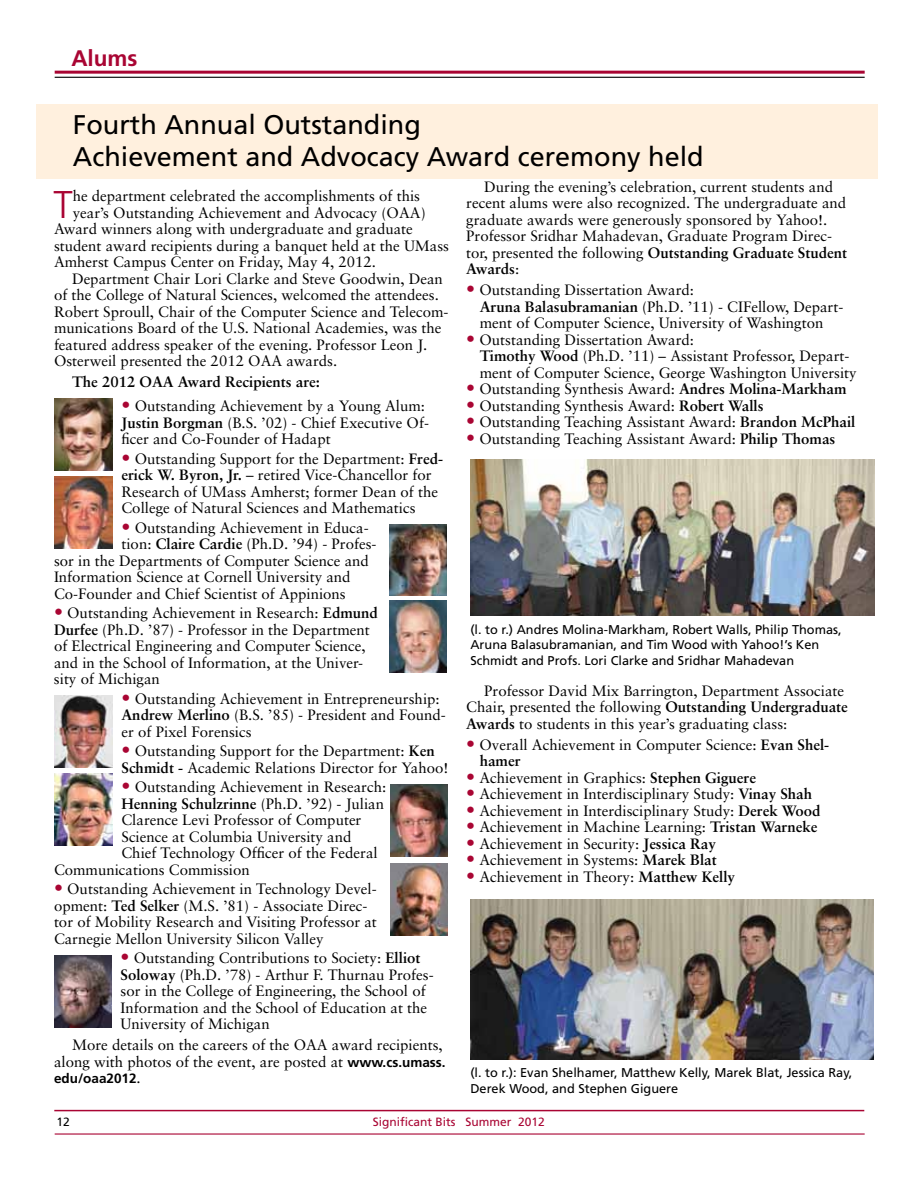
<style>
.page{position:relative;width:918px;height:1188px;background:#fff}
.page>*{position:absolute;margin:0;border:0;box-sizing:border-box;transform-origin:0 0}
.t1{font:300 38.7px "Frutiger";color:#a90533}
.t2{font:27px/32.4px "Frutiger";color:#000}
.t3{font:700 22.5px "Frutiger";color:#a90533}
.t4{font:15px/16.5px "Sabon";color:#000}
.t5{font:700 15px "Sabon";color:#000}
.t6{font:700 13.5px "Frutiger";color:#000}
.t7{font:12.75px/15.3px "Frutiger";color:#000}
.t8{font:12px "Frutiger";color:#a90533}
.t9{font:12px "Frutiger";color:#000}
.s1{font-size:18px;color:#a90533}
.s2{font-weight:700}
.s3{font-weight:400}
.s4{font-family:"Frutiger";font-weight:700;font-size:13.5px}
.s5{font-family:"Sabon";font-weight:400;font-size:15px}
</style>
<div class="page">
<hr style="left:55px;top:71px;width:810px;height:3px;background:#a90533">
<hr style="left:55px;top:77px;width:810px;height:1px;background:#000">
<hr style="left:54px;top:1110px;width:810px;height:1px;background:#a90533">
<hr style="left:55px;top:1133px;width:810px;height:2px;background:#a90533">
<div style="left:37px;top:104px;width:841px;height:74px;background:#fff0de"></div>
<img style="left:470px;top:459px;width:405px;height:156px">
<img style="left:471px;top:899px;width:403px;height:161px">
<img style="left:55px;top:399px;width:57px;height:72px">
<img style="left:55px;top:695px;width:57px;height:72px">
<img style="left:55px;top:476px;width:57px;height:72px">
<img style="left:55px;top:774px;width:57px;height:72px">
<img style="left:389px;top:525px;width:58px;height:71px">
<img style="left:390px;top:785px;width:58px;height:72px">
<img style="left:389px;top:601px;width:58px;height:72px">
<img style="left:390px;top:863px;width:58px;height:72px">
<img style="left:54px;top:956px;width:58px;height:72px">
<h3 class="t3" style="left:71px;top:45px;width:68px">Alums</h3>
<h2 class="t2" style="left:73px;top:108px;width:632px">Fourth Annual Outstanding<br>Achievement and Advocacy Award ceremony held</h2>
<h1 class="t1" style="left:54px;top:183px;width:20px">T</h1>
<p class="t4" style="left:73px;top:188px;width:349px">he department celebrated the accomplishments of this</p>
<p class="t4" style="left:73px;top:204px;width:354px">year’s Outstanding Achievement and Advocacy (OAA)</p>
<p class="t4" style="left:54px;top:221px;width:360px">Award winners along with undergraduate and graduate</p>
<p class="t4" style="left:54px;top:237px;width:397px">student award recipients during a banquet held at the UMass</p>
<p class="t4" style="left:54px;top:254px;width:324px">Amherst Campus Center on Friday, May 4, 2012.</p>
<p class="t4" style="left:72px;top:270px;width:372px">Department Chair Lori Clarke and Steve Goodwin, Dean</p>
<p class="t4" style="left:54px;top:287px;width:386px">of the College of Natural Sciences, welcomed the attendees.</p>
<p class="t4" style="left:54px;top:303px;width:396px">Robert Sproull, Chair of the Computer Science and Telecom-</p>
<p class="t4" style="left:54px;top:320px;width:389px">munications Board of the U.S. National Academies, was the</p>
<p class="t4" style="left:54px;top:336px;width:375px">featured address speaker of the evening. Professor Leon J.</p>
<p class="t4" style="left:54px;top:353px;width:285px">Osterweil presented the 2012 OAA awards.</p>
<p class="t5" style="left:72px;top:373px;width:250px">The 2012 OAA Award Recipients are:</p>
<p class="t4" style="left:122px;top:398px;width:309px"><span class="s1">•</span> Outstanding Achievement by a Young Alum:<br><span class="s2">Justin Borgman</span> (B.S. ’02) - Chief Executive Of&shy;ficer and Co-Founder of Hadapt</p>
<p class="t4" style="left:122px;top:450px;width:323px"><span class="s1">•</span> Outstanding Support for the Department: <span class="s2">Fred&shy;erick W. Byron, Jr.</span> – retired Vice-Chancellor for Research of UMass Amherst; former Dean of the College of Natural Sciences and Mathematics</p>
<p class="t4" style="left:122px;top:519px;width:249px"><span class="s1">•</span> Outstanding Achievement in Educa-</p>
<p class="t4" style="left:122px;top:536px;width:257px">tion: <span class="s2">Claire Cardie</span> (Ph.D. ’94) - Profes-</p>
<p class="t4" style="left:54px;top:552px;width:316px">sor in the Departments of Computer Science and</p>
<p class="t4" style="left:54px;top:569px;width:298px">Information Science at Cornell University and</p>
<p class="t4" style="left:54px;top:585px;width:293px">Co-Founder and Chief Scientist of Appinions</p>
<p class="t4" style="left:54px;top:605px;width:325px"><span class="s1">•</span> Outstanding Achievement in Research: <span class="s2">Edmund Durfee</span> (Ph.D. ’87) - Professor in the Department of Electrical Engineering and Computer Science, and in the School of Information, at the Univer&shy;sity of Michigan</p>
<p class="t4" style="left:122px;top:690px;width:326px"><span class="s1">•</span> Outstanding Achievement in Entrepreneurship:<br><span class="s2">Andrew Merlino</span> (B.S. ’85) - President and Found&shy;er of Pixel Forensics</p>
<p class="t4" style="left:122px;top:743px;width:328px"><span class="s1">•</span> Outstanding Support for the Department: <span class="s2">Ken<br>Schmidt -</span> Academic Relations Director for Yahoo!</p>
<p class="t4" style="left:122px;top:779px;width:266px"><span class="s1">•</span> Outstanding Achievement in Research:</p>
<p class="t5" style="left:122px;top:794px;width:264px">Henning Schulzrinne <span class="s3">(Ph.D. ’92) - Julian</span></p>
<p class="t4" style="left:122px;top:812px;width:241px">Clarence Levi Professor of Computer</p>
<p class="t4" style="left:122px;top:828px;width:232px">Science at Columbia University and</p>
<p class="t4" style="left:122px;top:845px;width:258px">Chief Technology Officer of the Federal</p>
<p class="t4" style="left:54px;top:861px;width:197px">Communications Commission</p>
<p class="t4" style="left:54px;top:881px;width:324px"><span class="s1">•</span> Outstanding Achievement in Technology Devel&shy;opment: <span class="s2">Ted Selker</span> (M.S. ’81) - Associate Direc&shy;tor of Mobility Research and Visiting Professor at Carnegie Mellon University Silicon Valley</p>
<p class="t4" style="left:121px;top:950px;width:315px"><span class="s1">•</span> Outstanding Contributions to Society: <span class="s2">Elliot Soloway</span> (Ph.D. ’78) - Arthur F. Thurnau Profes&shy;sor in the College of Engineering, the School of Information and the School of Education at the University of Michigan</p>
<p class="t4" style="left:54px;top:1037px;width:393px;text-align:right">More details on the careers of the OAA award recipients, along with photos of the event, are posted at <span class="s4">www.cs.umass.</span></p>
<p class="t6" style="left:54px;top:1071px;width:88px">edu/oaa2012<span class="s5">.</span></p>
<p class="t4" style="left:466px;top:178px;width:382px;text-indent:18px">During the evening’s celebration, current students and recent alums were also recognized. The undergraduate and graduate awards were generously sponsored by Yahoo!.<br>Professor Sridhar Mahadevan, Graduate Program Direc&shy;tor, presented the following <span class="s2">Outstanding Graduate Student Awards</span>:</p>
<p class="t4" style="left:480px;top:281px;width:365px;text-indent:-14px"><span class="s1">•</span> Outstanding Dissertation Award:<br><span class="s2">Aruna Balasubramanian</span> (Ph.D. ’11) - CIFellow, Depart&shy;ment of Computer Science, University of Washington</p>
<p class="t4" style="left:480px;top:331px;width:379px;text-indent:-14px"><span class="s1">•</span> Outstanding Dissertation Award:<br><span class="s2">Timothy Wood</span> (Ph.D. ’11) – Assistant Professor, Depart&shy;ment of Computer Science, George Washington University</p>
<p class="t4" style="left:466px;top:380px;width:382px"><span class="s1">•</span> Outstanding Synthesis Award: <span class="s2">Andres Molina-Markham</span></p>
<p class="t4" style="left:466px;top:397px;width:299px"><span class="s1">•</span> Outstanding Synthesis Award: <span class="s2">Robert Walls</span></p>
<p class="t4" style="left:466px;top:413px;width:391px"><span class="s1">•</span> Outstanding Teaching Assistant Award: <span class="s2">Brandon McPhail</span></p>
<p class="t4" style="left:466px;top:430px;width:371px"><span class="s1">•</span> Outstanding Teaching Assistant Award: <span class="s2">Philip Thomas</span></p>
<p class="t7" style="left:470px;top:622px;width:373px">(l. to r.) Andres Molina-Markham, Robert Walls, Philip Thomas,<br>Aruna Balasubramanian, and Tim Wood with Yahoo!’s Ken<br>Schmidt and Profs. Lori Clarke and Sridhar Mahadevan</p>
<p class="t4" style="left:466px;top:682px;width:383px;text-indent:18px">Professor David Mix Barrington, Department Associate<br>Chair, presented the following <span class="s2">Outstanding Undergraduate<br>Awards</span> to students in this year’s graduating class:</p>
<p class="t4" style="left:480px;top:736px;width:351px;text-indent:-14px"><span class="s1">•</span> Overall Achievement in Computer Science: <span class="s2">Evan Shel&shy;hamer</span></p>
<p class="t4" style="left:466px;top:769px;width:291px"><span class="s1">•</span> Achievement in Graphics: <span class="s2">Stephen Giguere</span></p>
<p class="t4" style="left:466px;top:785px;width:347px"><span class="s1">•</span> Achievement in Interdisciplinary Study: <span class="s2">Vinay Shah</span></p>
<p class="t4" style="left:466px;top:802px;width:356px"><span class="s1">•</span> Achievement in Interdisciplinary Study: <span class="s2">Derek Wood</span></p>
<p class="t4" style="left:466px;top:818px;width:353px"><span class="s1">•</span> Achievement in Machine Learning: <span class="s2">Tristan Warneke</span></p>
<p class="t4" style="left:466px;top:835px;width:251px"><span class="s1">•</span> Achievement in Security: <span class="s2">Jessica Ray</span></p>
<p class="t4" style="left:466px;top:851px;width:252px"><span class="s1">•</span> Achievement in Systems: <span class="s2">Marek Blat</span></p>
<p class="t4" style="left:466px;top:868px;width:270px"><span class="s1">•</span> Achievement in Theory: <span class="s2">Matthew Kelly</span></p>
<p class="t7" style="left:470px;top:1065px;width:383px">(l. to r.): Evan Shelhamer, Matthew Kelly, Marek Blat, Jessica Ray,<br>Derek Wood, and Stephen Giguere</p>
<p class="t9" style="left:57px;top:1114px;width:15px">12</p>
<p class="t8" style="left:373px;top:1115px;width:174px">Significant Bits Summer 2012</p>
</div>
